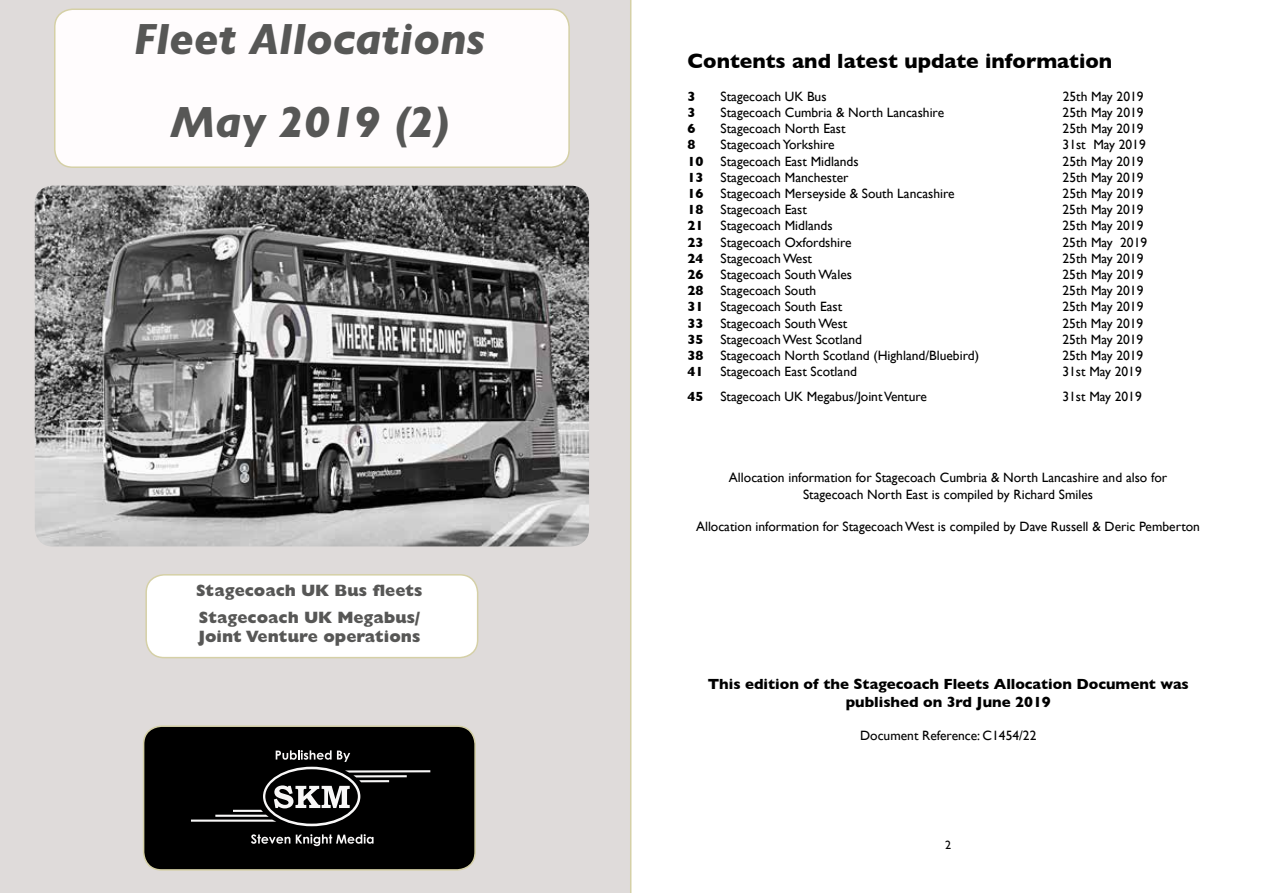
<style>
.page{position:relative;width:1263px;height:893px;background:#fff}
.page>*{position:absolute;margin:0;border:0;box-sizing:border-box;transform-origin:0 0}
.t1{font:italic 800 44.25px/83.7px "Gill Sans MT Pro";color:#575756;text-align:center}
.t2{font:700 21px "Gill Sans";color:#000}
.t3{font:800 16.5px/27px "Gill Sans MT Pro";color:#575756}
.t4{font:700 15px/18px "Gill Sans";color:#000;text-align:center}
.t5{font:13.5px/16.2px "Gill Sans";color:#000;text-align:center}
.t6{font:700 13.5px "Gill Sans";color:#000}
.t7{font:12px "Gill Sans";color:#000}
</style>
<div class="page">
<div style="left:0;top:0;width:631px;height:893px;background:#dfdbda"></div>
<img style="left:35px;top:186px;width:554px;height:360px">
<div style="left:146px;top:575px;width:332px;height:83px;background:#fff;border-radius:18px"></div>
<div style="left:145px;top:574px;width:333px;height:84px;border:2px solid #d5d0a6;border-radius:18px"></div>
<div style="left:55px;top:9px;width:514px;height:158px;background:#fffcfd;border-radius:18px"></div>
<div style="left:54px;top:9px;width:516px;height:159px;border:2px solid #d5d0a6;border-radius:18px"></div>
<div style="left:144px;top:726px;width:331px;height:144px;background:#000;border-radius:18px"></div>
<div style="left:143px;top:725px;width:333px;height:146px;border:2px solid #d5d0a6;border-radius:18px"></div>
<svg style="left:251px;top:834px;width:39px;height:10px"></svg>
<svg style="left:296px;top:834px;width:78px;height:12px"></svg>
<svg style="left:191px;top:750px;width:239px;height:76px"></svg>
<h1 class="t1" style="left:134px;top:-3px;width:353px">Fleet Allocations<br>May 2019 (2)</h1>
<p class="t3" style="left:196px;top:576px;width:228px">Stagecoach UK Bus fleets<br>Stagecoach UK Megabus/</p>
<p class="t3" style="left:198px;top:623px;width:223px">Joint Venture operations</p>
<h2 class="t2" style="left:688px;top:45px;width:426px">Contents and latest update information</h2>
<p class="t6" style="left:688px;top:86px;width:10px">3</p>
<p class="t5" style="left:721px;top:88px;width:107px">Stagecoach UK Bus</p>
<p class="t5" style="left:1063px;top:88px;width:82px">25th May 2019</p>
<p class="t6" style="left:688px;top:102px;width:10px">3</p>
<p class="t5" style="left:721px;top:104px;width:225px">Stagecoach Cumbria &amp; North Lancashire</p>
<p class="t5" style="left:1063px;top:104px;width:82px">25th May 2019</p>
<p class="t6" style="left:688px;top:118px;width:10px">6</p>
<p class="t5" style="left:721px;top:120px;width:127px">Stagecoach North East</p>
<p class="t5" style="left:1063px;top:120px;width:82px">25th May 2019</p>
<p class="t6" style="left:688px;top:134px;width:10px">8</p>
<p class="t5" style="left:720px;top:137px;width:116px">Stagecoach Yorkshire</p>
<p class="t5" style="left:1062px;top:137px;width:85px">31st May 2019</p>
<p class="t6" style="left:687px;top:150px;width:18px">10</p>
<p class="t5" style="left:720px;top:153px;width:140px">Stagecoach East Midlands</p>
<p class="t5" style="left:1062px;top:153px;width:82px">25th May 2019</p>
<p class="t6" style="left:687px;top:167px;width:18px">13</p>
<p class="t5" style="left:720px;top:169px;width:129px">Stagecoach Manchester</p>
<p class="t5" style="left:1062px;top:169px;width:82px">25th May 2019</p>
<p class="t6" style="left:687px;top:183px;width:18px">16</p>
<p class="t5" style="left:720px;top:185px;width:235px">Stagecoach Merseyside &amp; South Lancashire</p>
<p class="t5" style="left:1062px;top:185px;width:82px">25th May 2019</p>
<p class="t6" style="left:687px;top:199px;width:18px">18</p>
<p class="t5" style="left:720px;top:201px;width:88px">Stagecoach East</p>
<p class="t5" style="left:1062px;top:201px;width:82px">25th May 2019</p>
<p class="t6" style="left:687px;top:215px;width:18px">21</p>
<p class="t5" style="left:720px;top:218px;width:114px">Stagecoach Midlands</p>
<p class="t5" style="left:1062px;top:218px;width:82px">25th May 2019</p>
<p class="t6" style="left:687px;top:231px;width:18px">23</p>
<p class="t5" style="left:720px;top:234px;width:133px">Stagecoach Oxfordshire</p>
<p class="t5" style="left:1062px;top:234px;width:86px">25th May 2019</p>
<p class="t6" style="left:687px;top:248px;width:18px">24</p>
<p class="t5" style="left:720px;top:250px;width:93px">Stagecoach West</p>
<p class="t5" style="left:1062px;top:250px;width:82px">25th May 2019</p>
<p class="t6" style="left:687px;top:264px;width:18px">26</p>
<p class="t5" style="left:720px;top:266px;width:133px">Stagecoach South Wales</p>
<p class="t5" style="left:1062px;top:266px;width:82px">25th May 2019</p>
<p class="t6" style="left:687px;top:280px;width:18px">28</p>
<p class="t5" style="left:720px;top:282px;width:97px">Stagecoach South</p>
<p class="t5" style="left:1062px;top:282px;width:82px">25th May 2019</p>
<p class="t6" style="left:687px;top:296px;width:18px">31</p>
<p class="t5" style="left:720px;top:299px;width:123px">Stagecoach South East</p>
<p class="t5" style="left:1062px;top:299px;width:82px">25th May 2019</p>
<p class="t6" style="left:687px;top:312px;width:18px">33</p>
<p class="t5" style="left:720px;top:315px;width:128px">Stagecoach South West</p>
<p class="t5" style="left:1062px;top:315px;width:82px">25th May 2019</p>
<p class="t6" style="left:687px;top:329px;width:18px">35</p>
<p class="t5" style="left:720px;top:331px;width:143px">Stagecoach West Scotland</p>
<p class="t5" style="left:1062px;top:331px;width:82px">25th May 2019</p>
<p class="t6" style="left:687px;top:345px;width:18px">38</p>
<p class="t5" style="left:720px;top:347px;width:260px">Stagecoach North Scotland (Highland/Bluebird)</p>
<p class="t5" style="left:1062px;top:347px;width:82px">25th May 2019</p>
<p class="t6" style="left:687px;top:361px;width:18px">41</p>
<p class="t5" style="left:720px;top:363px;width:138px">Stagecoach East Scotland</p>
<p class="t5" style="left:1062px;top:363px;width:81px">31st May 2019</p>
<p class="t6" style="left:687px;top:386px;width:18px">45</p>
<p class="t5" style="left:720px;top:389px;width:208px">Stagecoach UK Megabus/Joint Venture</p>
<p class="t5" style="left:1062px;top:389px;width:81px">31st May 2019</p>
<p class="t5" style="left:729px;top:470px;width:440px">Allocation information for Stagecoach Cumbria &amp; North Lancashire and also for<br>Stagecoach North East is compiled by Richard Smiles</p>
<p class="t5" style="left:696px;top:518px;width:505px">Allocation information for Stagecoach West is compiled by Dave Russell &amp; Deric Pemberton</p>
<p class="t4" style="left:708px;top:675px;width:483px">This edition of the Stagecoach Fleets Allocation Document was published on 3rd June 2019</p>
<p class="t5" style="left:860px;top:727px;width:178px">Document Reference: C1454/22</p>
<p class="t7" style="left:945px;top:838px;width:7px">2</p>
</div>
